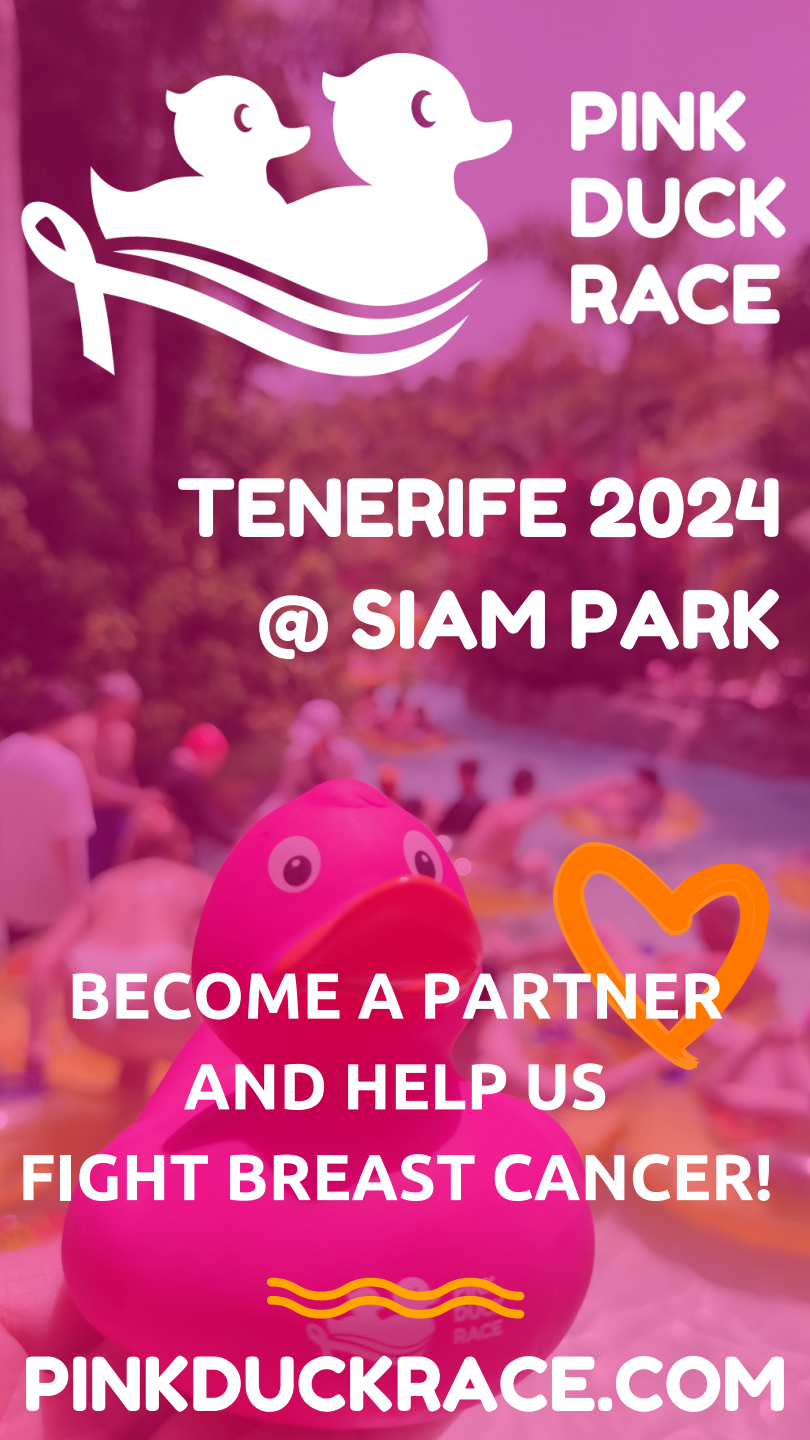
<style>
.page{position:relative;width:810px;height:1440px;background:#fff}
.page>*{position:absolute;margin:0;border:0;box-sizing:border-box;transform-origin:0 0}
.t1{font:80px/111.8px "Fredoka One";color:#fff;text-align:right}
.t2{font:74.4px "Fredoka One";color:#fff}
.t3{font:700 65px "Ubuntu";color:#fff}
</style>
<div class="page">
<img style="left:0;top:0;width:810px;height:1440px">
<img style="left:22px;top:53px;width:763px;height:343px">
<img style="left:554px;top:843px;width:214px;height:227px">
<svg style="left:267px;top:1278px;width:257px;height:40px"></svg>
<p class="t1" style="left:177px;top:452px;width:606px">TENERIFE 2024 @ SIAM PARK</p>
<p class="t3" style="left:68px;top:958px;width:658px">BECOME A PARTNER</p>
<p class="t3" style="left:183px;top:1049px;width:426px">AND HELP US</p>
<p class="t3" style="left:18px;top:1140px;width:756px">FIGHT BREAST CANCER!</p>
<h1 class="t2" style="left:23px;top:1339px;width:765px">PINKDUCKRACE.COM</h1>
</div>
